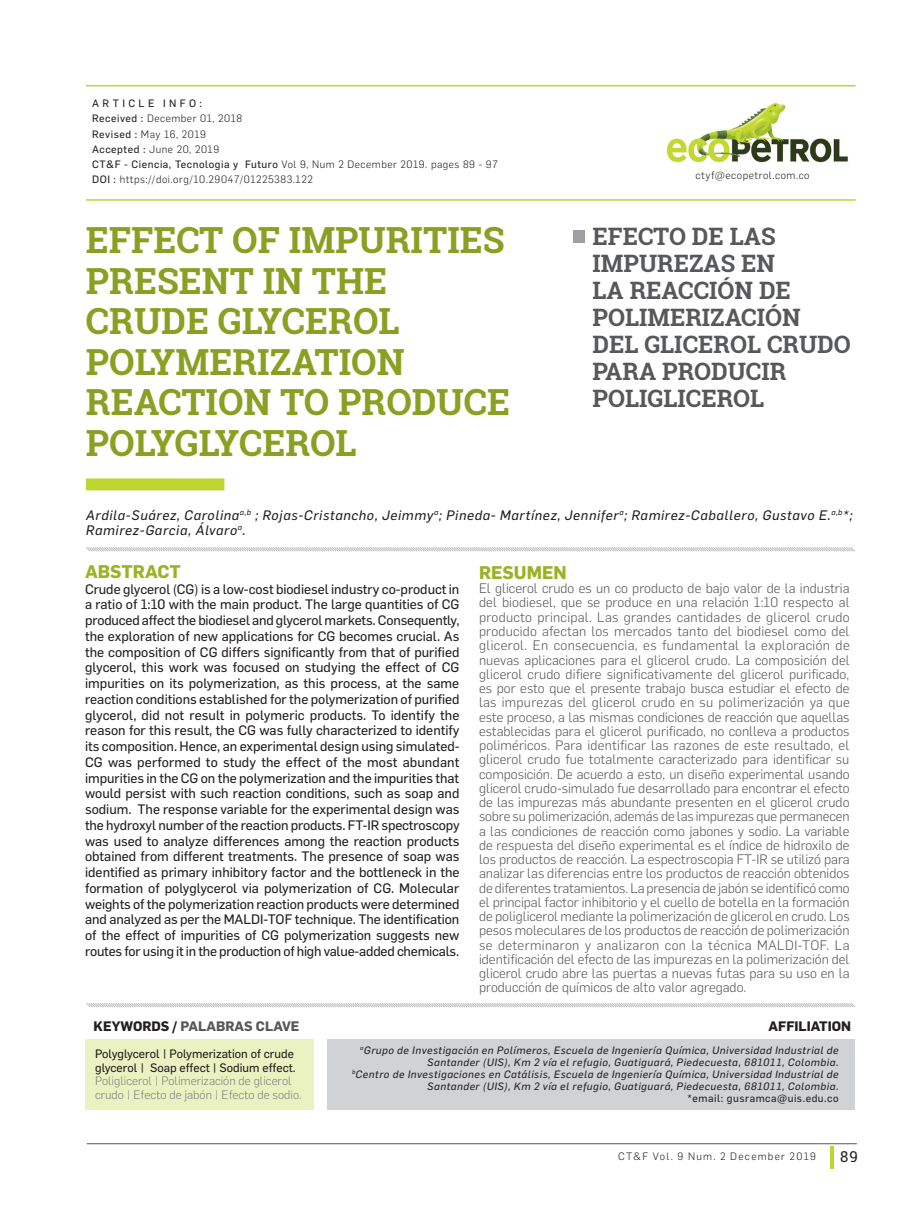
<style>
.page{position:relative;width:919px;height:1208px;background:#fff}
.page>*{position:absolute;margin:0;border:0;box-sizing:border-box;transform-origin:0 0}
.Headline{font:700 36px/40.5px "Roboto Slab";color:#8aa022}
.Título_en_español{font:700 24px/27px "Roboto Slab";color:#57585a}
.COMIEN{font:700 18px "Flama";color:#9cb226}
.Details_Indent{font:15px "Roboto Slab";color:#231f20}
.COMIEN-2{font:300 13.5px/14.2px "Flama";color:#57585a;text-align:justify}
.COMIEN-3{font:13.5px/15.8px "Flama Basic";letter-spacing:-.015em;color:#231f20;text-align:justify}
.Info_Text_7{font:italic 13.5px/15px "Flama Basic";letter-spacing:.05em;color:#231f20}
.COMIEN-4{font:700 13.5px "Flama";color:#57585a}
.COMIEN-5{font:700 13.5px "Flama";color:#231f20}
.COMIEN-6{font:300 12px/13.5px "Flama";color:#808285}
.COMIEN-7{font:12px/13.5px "Flama Basic";color:#231f20}
.Info_Text_7-2{font:italic 10.5px/12px "Flama Basic";letter-spacing:.05em;color:#231f20;text-align:right}
.Info_Text_7-3{font:300 10.5px "Flama";letter-spacing:.05em;color:#231f20}
.Details_Indent-2{font:300 10.5px "Flama";letter-spacing:.12em;color:#231f20}
.Info_Text_7-4{font:10.5px "Flama Basic";letter-spacing:.05em;color:#231f20}
.Info_Text_7-5{font:10.5px "Flama Basic";letter-spacing:.325em;color:#231f20}
.s1{font-family:"Flama Basic";font-weight:400}
.s2{color:#231f20}
</style>
<div class="page">
<svg style="left:830px;top:1146px;width:3px;height:22px"></svg>
<hr style="left:87px;top:1143px;width:769px;height:1px;background:#57585a">
<hr style="left:86px;top:85px;width:769px;height:1px;background:#bed630">
<hr style="left:86px;top:199px;width:769px;height:2px;background:#bed630">
<img style="left:667px;top:103px;width:181px;height:60px">
<div style="left:85px;top:1039px;width:228px;height:70px;background:#ebf2c1"></div>
<div style="left:327px;top:1039px;width:527px;height:70px;background:#d1d2d4"></div>
<div style="left:86px;top:478px;width:138px;height:12px;background:#bed630"></div>
<svg style="left:86px;top:547px;width:769px;height:5px"></svg>
<svg style="left:86px;top:1003px;width:770px;height:5px"></svg>
<div style="left:573px;top:231px;width:11px;height:12px;background:#9d9fa2"></div>
<p class="Info_Text_7-5" style="left:92px;top:96px;width:111px">ARTICLE INFO:</p>
<p class="Info_Text_7-3" style="left:92px;top:112px;width:151px"><span class="s1">Received :</span> December 01, 2018</p>
<p class="Info_Text_7-3" style="left:92px;top:127px;width:115px"><span class="s1">Revised :</span> May 16, 2019</p>
<p class="Info_Text_7-3" style="left:92px;top:142px;width:128px"><span class="s1">Accepted :</span> June 20, 2019</p>
<p class="Info_Text_7-3" style="left:92px;top:157px;width:407px"><span class="s1">CT&amp;F - Ciencia, Tecnologia y Futuro</span> Vol 9, Num 2 December 2019. pages 89 - 97</p>
<p class="Info_Text_7-3" style="left:92px;top:172px;width:222px"><span class="s1">DOI :</span> https://doi.org/10.29047/01225383.122</p>
<p class="Headline" style="left:86px;top:219px;width:425px">EFFECT OF IMPURITIES<br>PRESENT IN THE<br>CRUDE GLYCEROL<br>POLYMERIZATION<br>REACTION TO PRODUCE<br>POLYGLYCEROL</p>
<p class="Info_Text_7-3" style="left:695px;top:168px;width:115px">ctyf@ecopetrol.com.co</p>
<p class="Título_en_español" style="left:592px;top:223px;width:260px">EFECTO DE LAS<br>IMPUREZAS EN<br>LA REACCIÓN DE<br>POLIMERIZACIÓN<br>DEL GLICEROL CRUDO<br>PARA PRODUCIR<br>POLIGLICEROL</p>
<p class="Info_Text_7" style="left:86px;top:507px;width:768px">Ardila-Suárez, Carolina<sup>a,b</sup> ; Rojas-Cristancho, Jeimmy<sup>a</sup>; Pineda- Martínez, Jennifer<sup>a</sup>; Ramirez-Caballero, Gustavo E.<sup>a,b</sup>*;<br>Ramirez-Garcia, Álvaro<sup>a</sup>.</p>
<p class="COMIEN" style="left:85px;top:558px;width:97px">ABSTRACT</p>
<p class="COMIEN-3" style="left:85px;top:580px;width:376px">Crude glycerol (CG) is a low-cost biodiesel industry co-product in a ratio of 1:10 with the main product. The large quantities of CG produced affect the biodiesel and glycerol markets. Consequently, the exploration of new applications for CG becomes crucial. As the composition of CG differs significantly from that of purified glycerol, this work was focused on studying the effect of CG impurities on its polymerization, as this process, at the same reaction conditions established for the polymerization of purified glycerol, did not result in polymeric products. To identify the reason for this result, the CG was fully characterized to identify its composition. Hence, an experimental design using simulated-CG was performed to study the effect of the most abundant impurities in the CG on the polymerization and the impurities that would persist with such reaction conditions, such as soap and sodium. The response variable for the experimental design was the hydroxyl number of the reaction products. FT-IR spectroscopy was used to analyze differences among the reaction products obtained from different treatments. The presence of soap was identified as primary inhibitory factor and the bottleneck in the formation of polyglycerol via polymerization of CG. Molecular weights of the polymerization reaction products were determined and analyzed as per the MALDI-TOF technique. The identification of the effect of impurities of CG polymerization suggests new routes for using it in the production of high value-added chemicals.</p>
<p class="COMIEN" style="left:479px;top:559px;width:89px">RESUMEN</p>
<p class="COMIEN-2" style="left:479px;top:580px;width:372px">El glicerol crudo es un co producto de bajo valor de la industria del biodiesel, que se produce en una relación 1:10 respecto al producto principal. Las grandes cantidades de glicerol crudo producido afectan los mercados tanto del biodiesel como del glicerol. En consecuencia, es fundamental la exploración de nuevas aplicaciones para el glicerol crudo. La composición del glicerol crudo difiere significativamente del glicerol purificado, es por esto que el presente trabajo busca estudiar el efecto de las impurezas del glicerol crudo en su polimerización ya que este proceso, a las mismas condiciones de reacción que aquellas establecidas para el glicerol purificado, no conlleva a productos poliméricos. Para identificar las razones de este resultado, el glicerol crudo fue totalmente caracterizado para identificar su composición. De acuerdo a esto, un diseño experimental usando glicerol crudo-simulado fue desarrollado para encontrar el efecto de las impurezas más abundante presenten en el glicerol crudo sobre su polimerización, además de las impurezas que permanecen a las condiciones de reacción como jabones y sodio. La variable de respuesta del diseño experimental es el índice de hidroxilo de los productos de reacción. La espectroscopia FT-IR se utilizó para analizar las diferencias entre los productos de reacción obtenidos de diferentes tratamientos. La presencia de jabón se identificó como el principal factor inhibitorio y el cuello de botella en la formación de poliglicerol mediante la polimerización de glicerol en crudo. Los pesos moleculares de los productos de reacción de polimerización se determinaron y analizaron con la técnica MALDI-TOF. La identificación del efecto de las impurezas en la polimerización del glicerol crudo abre las puertas a nuevas futas para su uso en la producción de químicos de alto valor agregado.</p>
<p class="COMIEN-4" style="left:94px;top:1016px;width:207px"><span class="s2">KEYWORDS /</span> PALABRAS CLAVE</p>
<p class="COMIEN-5" style="left:768px;top:1016px;width:84px">AFFILIATION</p>
<p class="COMIEN-7" style="left:95px;top:1046px;width:202px">Polyglycerol | Polymerization of crude glycerol | Soap effect | Sodium effect.</p>
<p class="COMIEN-6" style="left:95px;top:1073px;width:208px">Poliglicerol | Polimerización de glicerol crudo | Efecto de jabón | Efecto de sodio.</p>
<p class="Info_Text_7-2" style="left:360px;top:1043px;width:480px"><sup>a</sup>Grupo de Investigación en Polímeros, Escuela de Ingeniería Química, Universidad Industrial de<br>Santander (UIS), Km 2 vía el refugio, Guatiguará, Piedecuesta, 681011, Colombia.</p>
<p class="Info_Text_7-2" style="left:352px;top:1067px;width:488px"><sup>b</sup>Centro de Investigaciones en Catálisis, Escuela de Ingeniería Química, Universidad Industrial de<br>Santander (UIS), Km 2 vía el refugio, Guatiguará, Piedecuesta, 681011, Colombia.</p>
<p class="Info_Text_7-4" style="left:687px;top:1090px;width:152px">*email: gusramca@uis.edu.co</p>
<p class="Details_Indent-2" style="left:618px;top:1149px;width:199px">CT&amp;F Vol. 9 Num. 2 December 2019</p>
<p class="Details_Indent" style="left:840px;top:1146px;width:19px">89</p>
</div>
